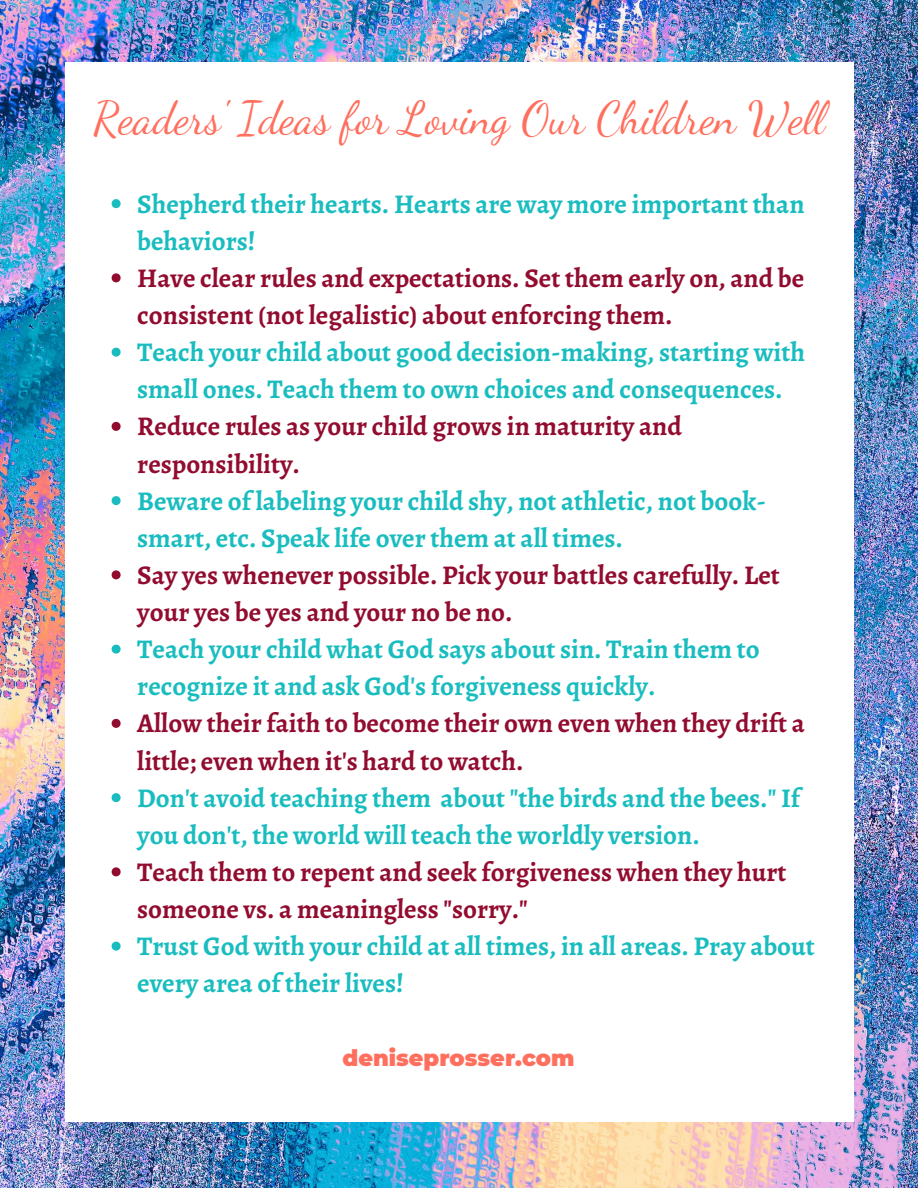
<style>
.page{position:relative;width:918px;height:1188px;background:#fff}
.page>*{position:absolute;margin:0;border:0;box-sizing:border-box;transform-origin:0 0}
.t1{font:45px "Dancing Script";color:#ff6f5e}
.t2{font:700 27px/37.2px "Alegreya";color:#1abdbf}
.t3{font:700 27px/37.2px "Alegreya";color:#920c2f}
.t4{font:900 22.5px "Montserrat";color:#ff6f5e}
</style>
<div class="page">
<img style="left:0;top:0;width:918px;height:1188px">
<div style="left:65px;top:63px;width:788px;height:1059px;background:#fff"></div>
<svg style="left:112px;top:199px;width:9px;height:9px"></svg>
<svg style="left:112px;top:273px;width:9px;height:9px"></svg>
<svg style="left:112px;top:348px;width:9px;height:9px"></svg>
<svg style="left:112px;top:422px;width:9px;height:9px"></svg>
<svg style="left:112px;top:496px;width:9px;height:9px"></svg>
<svg style="left:112px;top:570px;width:9px;height:9px"></svg>
<svg style="left:112px;top:645px;width:9px;height:9px"></svg>
<svg style="left:112px;top:719px;width:9px;height:9px"></svg>
<svg style="left:112px;top:793px;width:9px;height:9px"></svg>
<svg style="left:112px;top:867px;width:9px;height:9px"></svg>
<svg style="left:112px;top:942px;width:9px;height:9px"></svg>
<p class="t1" style="left:93px;top:92px;width:733px">Readers' Ideas for Loving Our Children Well</p>
<p class="t2" style="left:137px;top:185px;width:669px">Shepherd their hearts. Hearts are way more important than behaviors!</p>
<p class="t3" style="left:137px;top:259px;width:668px">Have clear rules and expectations. Set them early on, and be consistent (not legalistic) about enforcing them.</p>
<p class="t2" style="left:137px;top:333px;width:669px">Teach your child about good decision-making, starting with small ones. Teach them to own choices and consequences.</p>
<p class="t3" style="left:137px;top:408px;width:546px">Reduce rules as your child grows in maturity and responsibility.</p>
<p class="t2" style="left:137px;top:482px;width:630px">Beware of labeling your child shy, not athletic, not book&shy;smart, etc. Speak life over them at all times.</p>
<p class="t3" style="left:137px;top:556px;width:644px">Say yes whenever possible. Pick your battles carefully. Let your yes be yes and your no be no.</p>
<p class="t2" style="left:137px;top:630px;width:624px">Teach your child what God says about sin. Train them to recognize it and ask God's forgiveness quickly.</p>
<p class="t3" style="left:137px;top:705px;width:669px">Allow their faith to become their own even when they drift a little; even when it's hard to watch.</p>
<p class="t2" style="left:137px;top:779px;width:664px">Don't avoid teaching them about "the birds and the bees." If you don't, the world will teach the worldly version.</p>
<p class="t3" style="left:137px;top:853px;width:651px">Teach them to repent and seek forgiveness when they hurt someone vs. a meaningless "sorry."</p>
<p class="t2" style="left:137px;top:927px;width:679px">Trust God with your child at all times, in all areas. Pray about every area of their lives!</p>
<p class="t4" style="left:343px;top:1044px;width:234px">deniseprosser.com</p>
</div>
